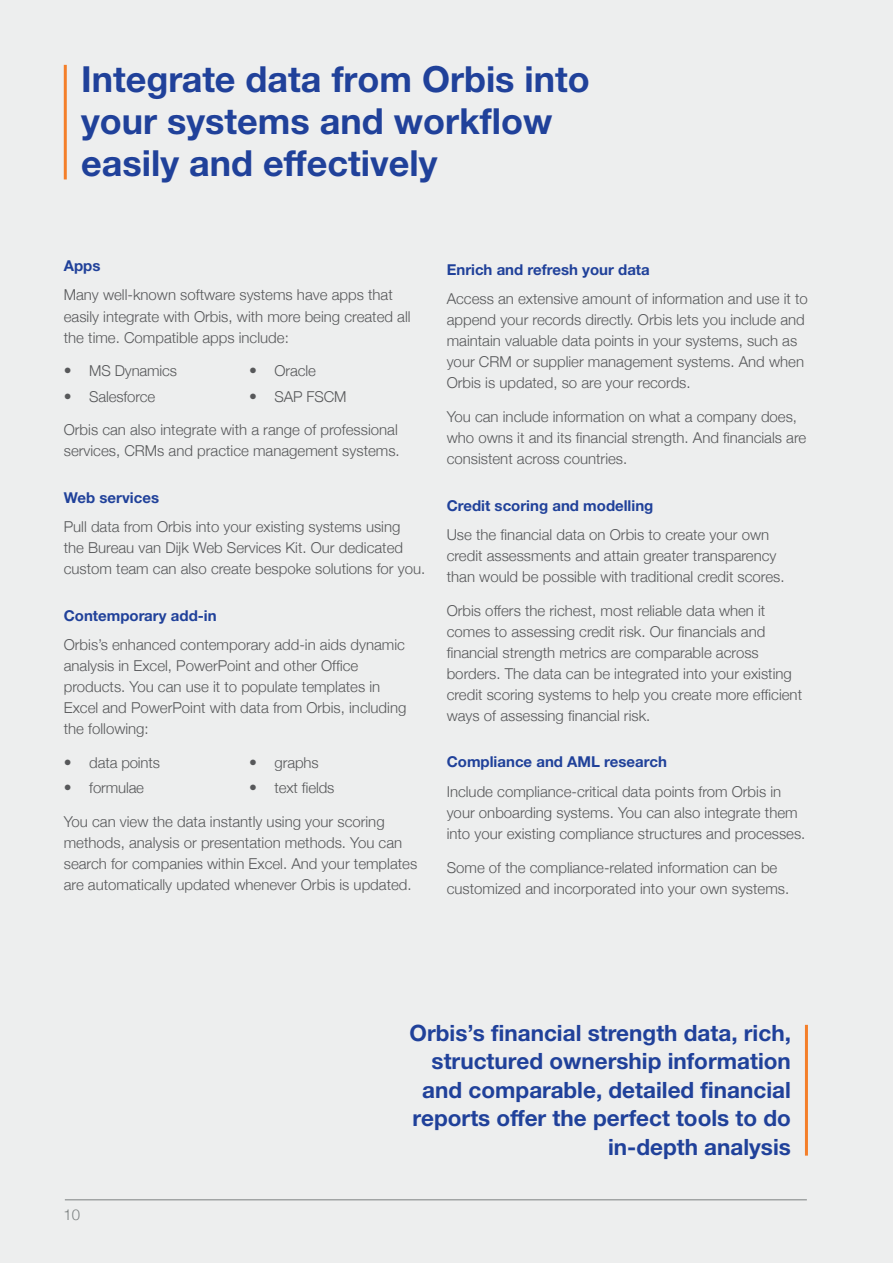
<style>
.page{position:relative;width:893px;height:1263px;background:#edeeee}
.page>*{position:absolute;margin:0;border:0;box-sizing:border-box;transform-origin:0 0}
.Page_heading{font:700 36px/42px "Helvetica Neue LTW1 G";color:#20419a}
.Subhead{font:700 22.5px/28.5px "Helvetica Neue LTW1 G";color:#20419a;text-align:right}
.Body_copy{font:300 15px/21px "Helvetica Neue";color:#57585a}
.Subhead-2{font:700 15px "Helvetica Neue LTW1 G";color:#20419a}
.t1{font:300 15px "Helvetica Neue";color:#7b8080}
.s1{font-family:"Helvetica Neue LTW1 G";font-weight:700;font-size:15.75px}
</style>
<div class="page">
<hr style="left:65px;top:1199px;width:742px;height:1px;background:#7b8080">
<hr style="left:64px;top:65px;width:3px;height:114px;background:#f47f2a">
<hr style="left:805px;top:1025px;width:3px;height:130px;background:#f47f2a">
<p class="Page_heading" style="left:81px;top:58px;width:510px">Integrate data from Orbis into your systems and workflow easily and effectively</p>
<p class="Subhead-2" style="left:64px;top:256px;width:38px">Apps</p>
<p class="Body_copy" style="left:64px;top:284px;width:348px">Many well-known software systems have apps that easily integrate with Orbis, with more being created all the time. Compatible apps include:</p>
<p class="Body_copy" style="left:64px;top:359px;width:115px"><span class="s1">•</span> MS Dynamics</p>
<p class="Body_copy" style="left:64px;top:385px;width:93px"><span class="s1">•</span> Salesforce</p>
<p class="Body_copy" style="left:249px;top:359px;width:68px"><span class="s1">•</span> Oracle</p>
<p class="Body_copy" style="left:249px;top:385px;width:99px"><span class="s1">•</span> SAP FSCM</p>
<p class="Body_copy" style="left:64px;top:418px;width:337px">Orbis can also integrate with a range of professional services, CRMs and practice management systems.</p>
<p class="Subhead-2" style="left:64px;top:488px;width:97px">Web services</p>
<p class="Body_copy" style="left:64px;top:515px;width:363px">Pull data from Orbis into your existing systems using<br>the Bureau van Dijk Web Services Kit. Our dedicated custom team can also create bespoke solutions for you.</p>
<p class="Subhead-2" style="left:64px;top:606px;width:154px">Contemporary add-in</p>
<p class="Body_copy" style="left:64px;top:633px;width:344px">Orbis’s enhanced contemporary add-in aids dynamic analysis in Excel, PowerPoint and other Office products. You can use it to populate templates in Excel and PowerPoint with data from Orbis, including the following:</p>
<p class="Body_copy" style="left:64px;top:751px;width:98px"><span class="s1">•</span> data points</p>
<p class="Body_copy" style="left:64px;top:776px;width:82px"><span class="s1">•</span> formulae</p>
<p class="Body_copy" style="left:249px;top:751px;width:71px"><span class="s1">•</span> graphs</p>
<p class="Body_copy" style="left:249px;top:776px;width:87px"><span class="s1">•</span> text fields</p>
<p class="Body_copy" style="left:64px;top:810px;width:355px">You can view the data instantly using your scoring methods, analysis or presentation methods. You can search for companies within Excel. And your templates are automatically updated whenever Orbis is updated.</p>
<p class="Subhead-2" style="left:447px;top:260px;width:205px">Enrich and refresh your data</p>
<p class="Body_copy" style="left:447px;top:287px;width:363px">Access an extensive amount of information and use it to append your records directly. Orbis lets you include and maintain valuable data points in your systems, such as your CRM or supplier management systems. And when Orbis is updated, so are your records.</p>
<p class="Body_copy" style="left:447px;top:405px;width:361px">You can include information on what a company does, who owns it and its financial strength. And financials are consistent across countries.</p>
<p class="Subhead-2" style="left:447px;top:496px;width:208px">Credit scoring and modelling</p>
<p class="Body_copy" style="left:447px;top:523px;width:339px">Use the financial data on Orbis to create your own credit assessments and attain greater transparency than would be possible with traditional credit scores.</p>
<p class="Body_copy" style="left:447px;top:599px;width:357px">Orbis offers the richest, most reliable data when it comes to assessing credit risk. Our financials and financial strength metrics are comparable across borders. The data can be integrated into your existing credit scoring systems to help you create more efficient ways of assessing financial risk.</p>
<p class="Subhead-2" style="left:447px;top:753px;width:222px">Compliance and AML research</p>
<p class="Body_copy" style="left:447px;top:780px;width:360px">Include compliance-critical data points from Orbis in your onboarding systems. You can also integrate them into your existing compliance structures and processes.</p>
<p class="Body_copy" style="left:447px;top:856px;width:344px">Some of the compliance-related information can be customized and incorporated into your own systems.</p>
<p class="t1" style="left:63px;top:1202px;width:18px">10</p>
<p class="Subhead" style="left:410px;top:1018px;width:383px">Orbis’s financial strength data, rich, structured ownership information and comparable, detailed financial reports offer the perfect tools to do in-depth analysis</p>
</div>
